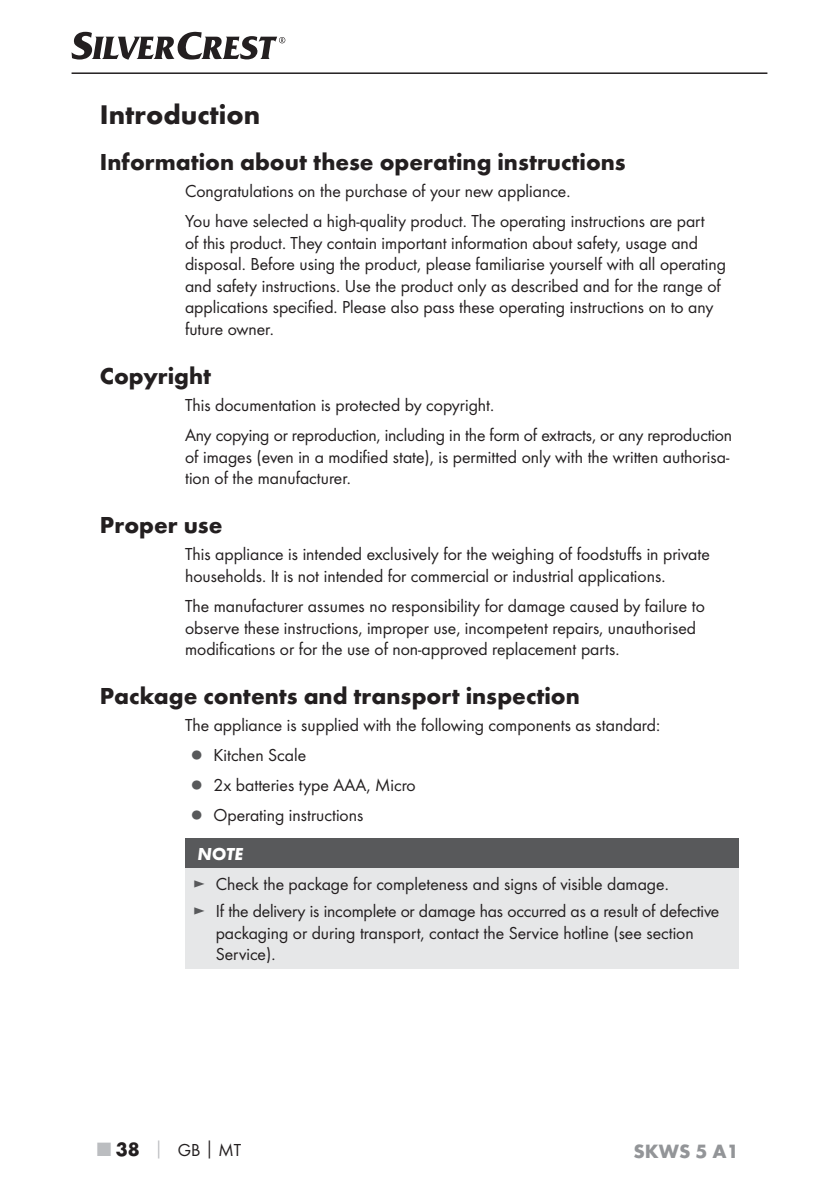
<style>
.page{position:relative;width:839px;height:1190px;background:#fff}
.page>*{position:absolute;margin:0;border:0;box-sizing:border-box;transform-origin:0 0}
.t1{font:700 28px "Futura";color:#231f20}
.t2{font:700 24px "Futura";color:#231f20}
.t3{font:700 20px "Futura";color:#939598}
.t4{font:18px/21.6px "Futura Boo";color:#231f20}
.t5{font:italic 700 18px "Futura";color:#fff}
.s1{color:#58595b}
.s2{font-family:"Futura";font-weight:700;font-size:20px;color:#bbbdc0}
.s3{font-family:"Futura";font-weight:700;font-size:20px}
.s4{font-family:"Futura";font-weight:700;color:#bbbdc0}
</style>
<div class="page">
<hr style="left:71px;top:72px;width:696px;height:2px;background:#231f20">
<svg style="left:71px;top:32px;width:214px;height:28px"></svg>
<div style="left:185px;top:838px;width:552px;height:30px;background:#58595b"></div>
<div style="left:185px;top:868px;width:552px;height:100px;background:#e6e7e8"></div>
<h1 class="t1" style="left:100px;top:103px;width:162px">Introduction</h1>
<h2 class="t2" style="left:100px;top:152px;width:527px">Information about these operating instructions</h2>
<p class="t4" style="left:185px;top:177px;width:521px;line-height:30px">Congratulations on the purchase of your new appliance.<br>You have selected a high-quality product. The operating instructions are part</p>
<p class="t4" style="left:185px;top:233px;width:542px">of this product. They contain important information about safety, usage and disposal. Before using the product, please familiarise yourself with all operating and safety instructions. Use the product only as described and for the range of applications specified. Please also pass these operating instructions on to any future owner.</p>
<h2 class="t2" style="left:100px;top:366px;width:113px">Copyright</h2>
<p class="t4" style="left:185px;top:391px;width:548px;line-height:30px">This documentation is protected by copyright.<br>Any copying or reproduction, including in the form of extracts, or any reproduction</p>
<p class="t4" style="left:185px;top:447px;width:545px">of images (even in a modified state), is permitted only with the written authorisa&shy;tion of the manufacturer.</p>
<h2 class="t2" style="left:100px;top:515px;width:124px">Proper use</h2>
<p class="t4" style="left:185px;top:544px;width:526px">This appliance is intended exclusively for the weighing of foodstuffs in private households. It is not intended for commercial or industrial applications.</p>
<p class="t4" style="left:185px;top:596px;width:521px">The manufacturer assumes no responsibility for damage caused by failure to observe these instructions, improper use, incompetent repairs, unauthorised modifications or for the use of non-approved replacement parts.</p>
<h2 class="t2" style="left:100px;top:686px;width:481px">Package contents and transport inspection</h2>
<p class="t4" style="left:185px;top:715px;width:476px">The appliance is supplied with the following components as standard:</p>
<p class="t4" style="left:191px;top:745px;width:117px"><span class="s1">●</span> Kitchen Scale</p>
<p class="t4" style="left:191px;top:775px;width:226px"><span class="s1">●</span> 2x batteries type AAA, Micro</p>
<p class="t4" style="left:191px;top:805px;width:174px"><span class="s1">●</span> Operating instructions</p>
<p class="t5" style="left:197px;top:848px;width:47px">NOTE</p>
<p class="t4" style="left:193px;top:871px;width:527px;line-height:27.2px"><span class="s1">►</span> Check the package for completeness and signs of visible damage.<br><span class="s1">►</span> If the delivery is incomplete or damage has occurred as a result of defective</p>
<p class="t4" style="left:216px;top:922px;width:479px">packaging or during transport, contact the Service hotline (see section<br>Service).</p>
<p class="t4" style="left:97px;top:1140px;width:145px"><span class="s2">■</span> <span class="s3">38</span> <span class="s4">│</span> GB│MT</p>
<p class="t3" style="left:633px;top:1143px;width:107px">SKWS 5 A1</p>
</div>
